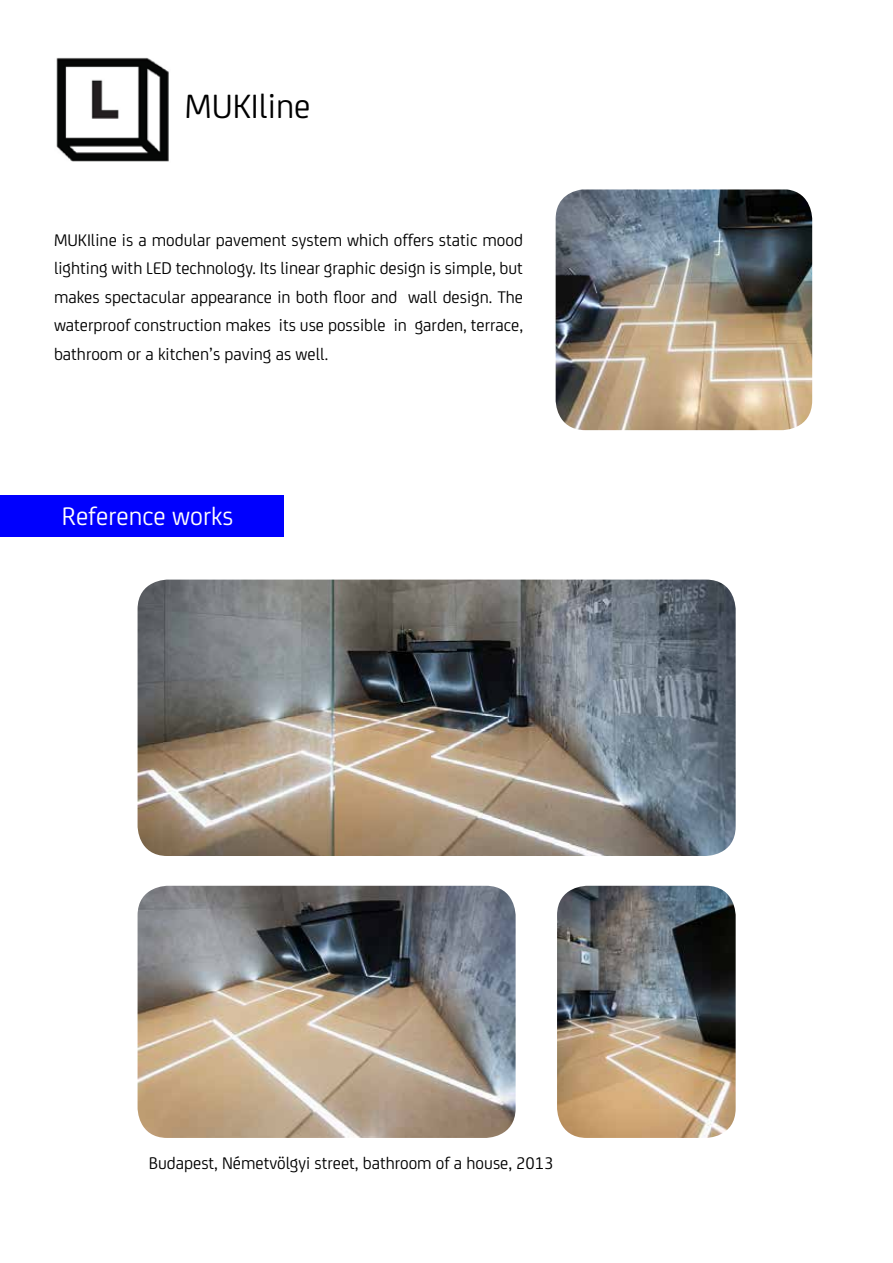
<style>
.page{position:relative;width:893px;height:1263px;background:#fff}
.page>*{position:absolute;margin:0;border:0;box-sizing:border-box;transform-origin:0 0}
.t1{font:36px "FS Joey";color:#000}
.t2{font:27px "FS Joey";color:#fffefd}
.t3{font:18px/28.5px "FS Joey";color:#000;text-align:justify}
</style>
<div class="page">
<div style="left:0;top:495px;width:283px;height:42px;background:#0000fe"></div>
<img style="left:56px;top:57px;width:113px;height:105px">
<img style="left:556px;top:189px;width:256px;height:241px">
<img style="left:138px;top:580px;width:598px;height:276px">
<img style="left:557px;top:886px;width:179px;height:252px">
<img style="left:138px;top:886px;width:378px;height:252px">
<h1 class="t1" style="left:185px;top:81px;width:127px">MUKIline</h1>
<p class="t3" style="left:54px;top:225px;width:471px">MUKIline is a modular pavement system which offers static mood lighting with LED technology. Its linear graphic design is simple, but makes spectacular appearance in both floor and wall design. The waterproof construction makes its use possible in garden, terrace, bathroom or a kitchen’s paving as well.</p>
<h2 class="t2" style="left:62px;top:497px;width:173px">Reference works</h2>
<p class="t3" style="left:149px;top:1148px;width:406px">Budapest, Németvölgyi street, bathroom of a house, 2013</p>
</div>
